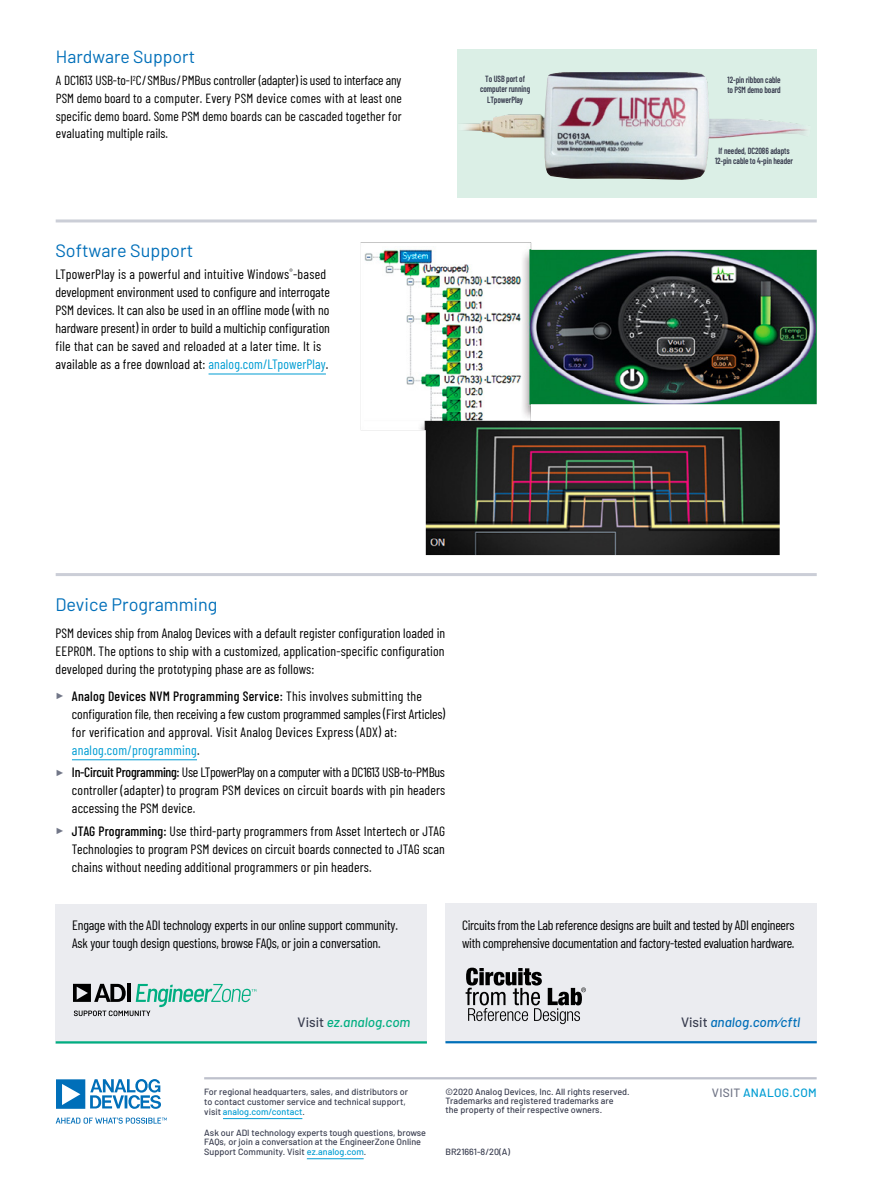
<style>
.page{position:relative;width:891px;height:1188px;background:#fff}
.page>*{position:absolute;margin:0;border:0;box-sizing:border-box;transform-origin:0 0}
.t1{font:18px "Barlow";color:#006fb9}
.t2{font:17.7px "Barlow";color:#006fb9}
.t3{font:13.5px/18px "Barlow Condensed";letter-spacing:-.005em;color:#000}
.t4{font:13.5px/18px "Barlow Condensed";letter-spacing:.015em;color:#000}
.t5{font:italic 500 13.5px "Barlow";color:#006fb9}
.t6{font:italic 500 13.5px "Barlow";color:#00ae81}
.t7{font:13.2px/17.7px "Barlow Condensed";letter-spacing:.01em;color:#000;text-align:justify}
.t8{font:500 12px "Barlow";letter-spacing:.02em;color:#009dd3}
.t9{font:500 9px/9.8px "Barlow";color:#393d4f}
.t10{font:600 9px/10.5px "Barlow Condensed";letter-spacing:-.01em;color:#393d4f;text-align:center;scale:.9 1}
.s1{color:#009dd3}
.s2{font-family:"Arial";font-size:9px;color:#717687}
.s3{font-weight:500}
.s4{font-style:normal;color:#393d4f}
.s5{color:#717687}
</style>
<div class="page">
<hr style="left:209px;top:374px;width:117px;height:1px;background:#009dd3">
<hr style="left:72px;top:760px;width:125px;height:1px;background:#009dd3">
<div style="left:458px;top:50px;width:359px;height:148px;background:#dbefe6"></div>
<img style="left:463px;top:72px;width:344px;height:108px">
<img style="left:361px;top:242px;width:456px;height:313px">
<hr style="left:56px;top:219px;width:761px;height:3px;background:#cbced7">
<hr style="left:56px;top:573px;width:761px;height:3px;background:#cbced7">
<hr style="left:204px;top:1077px;width:613px;height:2px;background:#bec1cc">
<hr style="left:223px;top:1118px;width:79px;height:1px;background:#009dd3">
<hr style="left:307px;top:1158px;width:57px;height:1px;background:#009dd3">
<svg style="left:56px;top:1118px;width:111px;height:6px"></svg>
<svg style="left:56px;top:1079px;width:105px;height:30px"></svg>
<div style="left:56px;top:904px;width:371px;height:139px;background:#ebecf0"></div>
<hr style="left:56px;top:1041px;width:371px;height:3px;background:#00ae81">
<svg style="left:73px;top:984px;width:183px;height:32px"></svg>
<div style="left:446px;top:904px;width:371px;height:139px;background:#ebecf0"></div>
<hr style="left:446px;top:1041px;width:371px;height:2px;background:#006fb9">
<svg style="left:466px;top:968px;width:120px;height:56px"></svg>
<h2 class="t2" style="left:56px;top:44px;width:141px">Hardware Support</h2>
<p class="t7" style="left:56px;top:71px;width:347px">A DC1613 USB-to-I<sup>2</sup>C/SMBus/PMBus controller (adapter) is used to interface any PSM demo board to a computer. Every PSM device comes with at least one specific demo board. Some PSM demo boards can be cascaded together for evaluating multiple rails.</p>
<h1 class="t1" style="left:55px;top:237px;width:139px">Software Support</h1>
<p class="t3" style="left:55px;top:264px;width:276px">LTpowerPlay is a powerful and intuitive Windows<sup>®</sup>-based development environment used to configure and interrogate PSM devices. It can also be used in an offline mode (with no hardware present) in order to build a multichip configuration file that can be saved and reloaded at a later time. It is available as a free download at: <span class="s1">analog.com/LTpowerPlay</span>.</p>
<p class="t10" style="left:480px;top:73px;width:57px">To USB port of computer running<br>LTpowerPlay</p>
<p class="t10" style="left:727px;top:74px;width:61px;text-align:left">12-pin ribbon cable to PSM demo board</p>
<p class="t10" style="left:715px;top:145px;width:88px">If needed, DC2086 adapts<br>12-pin cable to 4-pin header</p>
<h1 class="t1" style="left:55px;top:591px;width:164px">Device Programming</h1>
<p class="t3" style="left:55px;top:623px;width:391px;text-align:justify">PSM devices ship from Analog Devices with a default register configuration loaded in EEPROM. The options to ship with a customized, application-specific configuration developed during the prototyping phase are as follows:</p>
<p class="t4" style="left:72px;top:686px;width:375px;text-indent:-16px"><span class="s2">►</span> <span class="s3">Analog Devices NVM Programming Service:</span> This involves submitting the configuration file, then receiving a few custom programmed samples (First Articles) for verification and approval. Visit Analog Devices Express (ADX) at: <span class="s1">analog.com/programming</span>.</p>
<p class="t3" style="left:72px;top:763px;width:375px;text-align:justify;text-indent:-17px"><span class="s2">►</span> <span class="s3">In-Circuit Programming:</span> Use LTpowerPlay on a computer with a DC1613 USB-to-PMBus controller (adapter) to program PSM devices on circuit boards with pin headers accessing the PSM device.</p>
<p class="t3" style="left:72px;top:821px;width:375px;text-align:justify;text-indent:-17px"><span class="s2">►</span> <span class="s3">JTAG Programming:</span> Use third-party programmers from Asset Intertech or JTAG Technologies to program PSM devices on circuit boards connected to JTAG scan chains without needing additional programmers or pin headers.</p>
<p class="t3" style="left:72px;top:915px;width:327px">Engage with the ADI technology experts in our online support community.<br>Ask your tough design questions, browse FAQs, or join a conversation.</p>
<p class="t3" style="left:462px;top:915px;width:334px">Circuits from the Lab reference designs are built and tested by ADI engineers with comprehensive documentation and factory-tested evaluation hardware.</p>
<p class="t6" style="left:298px;top:1012px;width:114px"><span class="s4">Visit</span> ez.analog.com</p>
<p class="t5" style="left:681px;top:1012px;width:121px"><span class="s4">Visit</span> analog.com/cftl</p>
<p class="t9" style="left:204px;top:1087px;width:205px">For regional headquarters, sales, and distributors or</p>
<p class="t8" style="left:712px;top:1084px;width:106px"><span class="s5">VISIT</span> ANALOG.COM</p>
<p class="t9" style="left:204px;top:1096px;width:203px">to contact customer service and technical support, visit <span class="s1">analog.com/contact</span>.</p>
<p class="t9" style="left:204px;top:1127px;width:223px">Ask our ADI technology experts tough questions, browse<br>FAQs, or join a conversation at the EngineerZone Online<br>Support Community. Visit <span class="s1">ez.analog.com</span>.</p>
<p class="t9" style="left:446px;top:1087px;width:186px;line-height:9px">©2020 Analog Devices, Inc. All rights reserved.<br>Trademarks and registered trademarks are<br>the property of their respective owners.</p>
<p class="t9" style="left:446px;top:1146px;width:66px">BR21661-8/20(A)</p>
</div>
